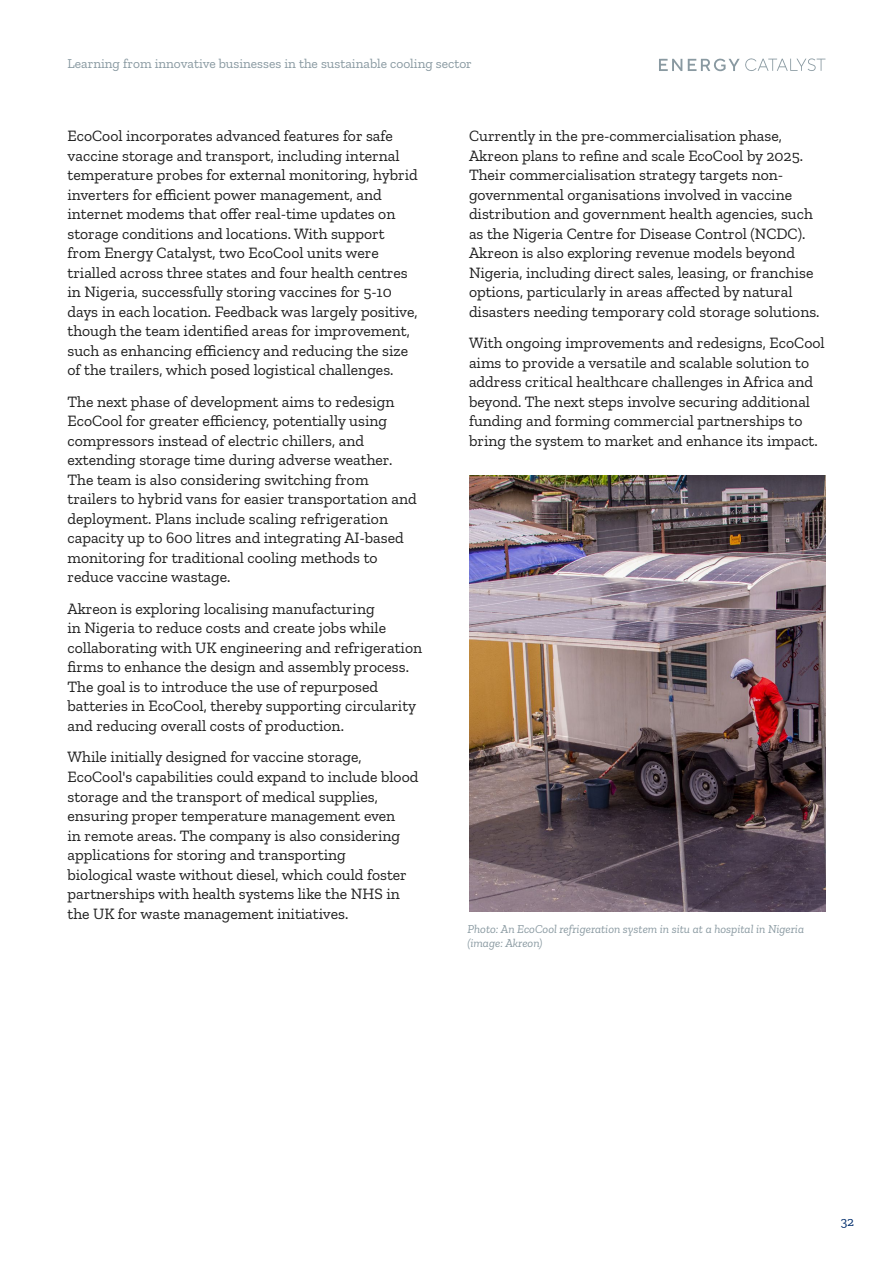
<style>
.page{position:relative;width:893px;height:1263px;background:#fff}
.page>*{position:absolute;margin:0;border:0;box-sizing:border-box;transform-origin:0 0}
.Main_body{font:15.75px/19.5px "Zilla Slab";color:#1e1e1e}
.t1{font:13.5px "Zilla Slab";color:#8999a1}
.t2{font:13.5px "Zilla Slab";color:#002e6d}
.Photo_caption{font:italic 12px/14.4px "Zilla Slab";color:#8999a1}
</style>
<div class="page">
<img style="left:469px;top:476px;width:356px;height:435px">
<svg style="left:659px;top:58px;width:166px;height:13px"></svg>
<p class="t1" style="left:68px;top:56px;width:406px">Learning from innovative businesses in the sustainable cooling sector</p>
<p class="Main_body" style="left:68px;top:127px;width:352px">EcoCool incorporates advanced features for safe vaccine storage and transport, including internal temperature probes for external monitoring, hybrid inverters for efficient power management, and internet modems that offer real-time updates on storage conditions and locations. With support from Energy Catalyst, two EcoCool units were trialled across three states and four health centres in Nigeria, successfully storing vaccines for 5-10 days in each location. Feedback was largely positive, though the team identified areas for improvement, such as enhancing efficiency and reducing the size of the trailers, which posed logistical challenges.</p>
<p class="Main_body" style="left:68px;top:392px;width:351px">The next phase of development aims to redesign EcoCool for greater efficiency, potentially using compressors instead of electric chillers, and extending storage time during adverse weather.<br>The team is also considering switching from trailers to hybrid vans for easier transportation and deployment. Plans include scaling refrigeration capacity up to 600 litres and integrating AI-based monitoring for traditional cooling methods to reduce vaccine wastage.</p>
<p class="Main_body" style="left:68px;top:599px;width:356px">Akreon is exploring localising manufacturing<br>in Nigeria to reduce costs and create jobs while collaborating with UK engineering and refrigeration firms to enhance the design and assembly process.<br>The goal is to introduce the use of repurposed batteries in EcoCool, thereby supporting circularity and reducing overall costs of production.</p>
<p class="Main_body" style="left:68px;top:748px;width:352px">While initially designed for vaccine storage, EcoCool's capabilities could expand to include blood storage and the transport of medical supplies, ensuring proper temperature management even<br>in remote areas. The company is also considering applications for storing and transporting<br>biological waste without diesel, which could foster partnerships with health systems like the NHS in the UK for waste management initiatives.</p>
<p class="Main_body" style="left:469px;top:127px;width:352px">Currently in the pre-commercialisation phase, Akreon plans to refine and scale EcoCool by 2025.<br>Their commercialisation strategy targets non&shy;governmental organisations involved in vaccine distribution and government health agencies, such as the Nigeria Centre for Disease Control (NCDC).<br>Akreon is also exploring revenue models beyond Nigeria, including direct sales, leasing, or franchise options, particularly in areas affected by natural disasters needing temporary cold storage solutions.</p>
<p class="Main_body" style="left:469px;top:334px;width:357px">With ongoing improvements and redesigns, EcoCool aims to provide a versatile and scalable solution to address critical healthcare challenges in Africa and beyond. The next steps involve securing additional funding and forming commercial partnerships to bring the system to market and enhance its impact.</p>
<p class="Photo_caption" style="left:467px;top:922px;width:338px">Photo: An EcoCool refrigeration system in situ at a hospital in Nigeria (image: Akreon)</p>
<p class="t2" style="left:841px;top:1214px;width:15px">32</p>
</div>
